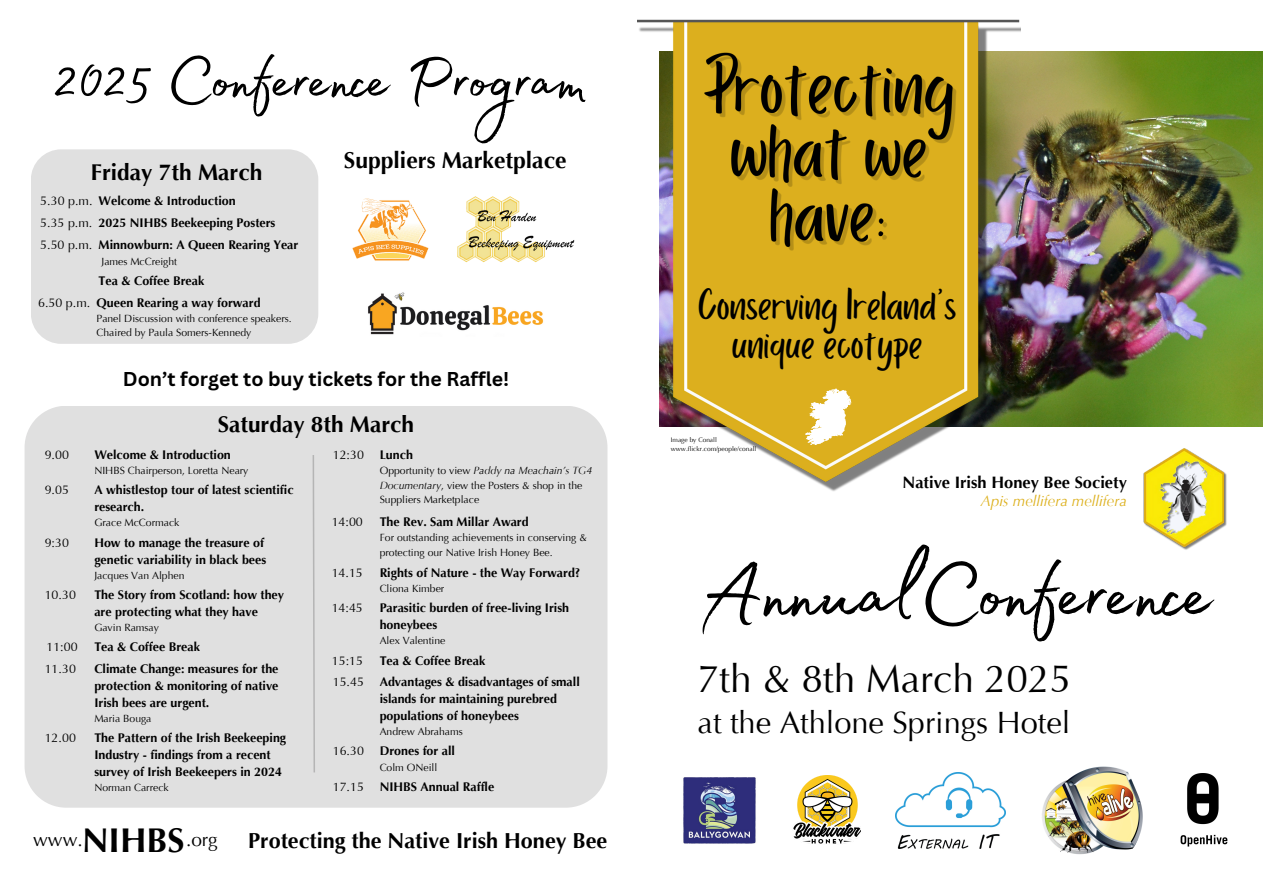
<style>
.page{position:relative;width:1263px;height:894px;background:#fff}
.page>*{position:absolute;margin:0;border:0;box-sizing:border-box;transform-origin:0 0}
.t1{font:107.55px "Madelyn Fill";color:#000}
.t2{font:81.75px "Madelyn Fill";color:#000}
.t3{font:45px/39.3px "Porcelain";color:#000;text-align:center}
.t4{font:38.85px "Optima LT Pro";color:#000}
.t5{font:700 34.2px "Optima LT Pro";color:#000}
.t6{font:30.75px "Optima LT Pro";color:#000}
.t7{font:700 22.95px "Optima LT Pro";color:#000}
.t8{font:700 22.65px "Optima LT Pro";color:#000}
.t9{font:700 21.6px "Optima LT Pro";color:#000}
.t10{font:700 19.5px "Canva Sans";color:#000}
.t11{font:19.05px "Optima LT Pro";color:#000}
.t12{font:700 16.5px "Optima LT Pro";color:#000}
.t13{font:italic 15px "Optima LT Pro";color:#ddb11e}
.t14{font:700 12.6px "Optima LT Pro";color:#000}
.t15{font:12.6px "Optima LT Pro";color:#000}
.t16{font:700 12.45px/17px "Optima LT Pro";color:#000}
.t17{font:12.45px "Optima LT Pro";color:#000}
.t18{font:10.5px "Optima LT Pro";color:#000}
.t19{font:10.35px/14.5px "Optima LT Pro";color:#000}
.t20{font:6.6px "Optima LT Pro";color:#000}
.s1{font-style:italic}
</style>
<div class="page">
<img style="left:1042px;top:766px;width:101px;height:89px">
<img style="left:896px;top:772px;width:109px;height:76px">
<img style="left:1180px;top:773px;width:47px;height:73px">
<img style="left:1021px;top:51px;width:242px;height:375px">
<img style="left:637px;top:19px;width:384px;height:472px">
<svg style="left:805px;top:388px;width:46px;height:56px"></svg>
<img style="left:1143px;top:448px;width:84px;height:102px">
<div style="left:31px;top:149px;width:287px;height:195px;background:#e0e0e0;border-radius:30px"></div>
<div style="left:25px;top:406px;width:582px;height:401px;background:#e0e0e0"></div>
<svg style="left:312px;top:453px;width:3px;height:320px"></svg>
<img style="left:368px;top:292px;width:176px;height:43px">
<img style="left:352px;top:198px;width:77px;height:63px">
<img style="left:457px;top:196px;width:118px;height:67px">
<img style="left:793px;top:775px;width:67px;height:69px">
<img style="left:683px;top:777px;width:73px;height:66px">
<img style="left:703px;top:43px;width:255px;height:226px">
<p class="t2" style="left:52px;top:18px;width:537px">2025 Conference Program</p>
<p class="t8" style="left:91px;top:163px;width:173px">Friday 7th March</p>
<p class="t15" style="left:40px;top:196px;width:54px">5.30 p.m.</p>
<p class="t14" style="left:99px;top:196px;width:139px">Welcome &amp; Introduction</p>
<p class="t17" style="left:40px;top:218px;width:54px">5.35 p.m.</p>
<p class="t16" style="left:99px;top:216px;width:178px">2025 NIHBS Beekeeping Posters</p>
<p class="t17" style="left:40px;top:240px;width:54px">5.50 p.m.</p>
<p class="t16" style="left:99px;top:238px;width:201px">Minnowburn: A Queen Rearing Year</p>
<p class="t19" style="left:102px;top:255px;width:77px">James McCreight</p>
<p class="t16" style="left:99px;top:273px;width:107px">Tea &amp; Coffee Break</p>
<p class="t17" style="left:38px;top:298px;width:54px">6.50 p.m.</p>
<p class="t16" style="left:97px;top:295px;width:166px">Queen Rearing a way forward</p>
<p class="t19" style="left:97px;top:313px;width:197px;line-height:13.8px">Panel Discussion with conference speakers.<br>Chaired by Paula Somers-Kennedy</p>
<p class="t7" style="left:344px;top:151px;width:224px">Suppliers Marketplace</p>
<p class="t10" style="left:123px;top:365px;width:388px">Don’t forget to buy tickets for the Raffle!</p>
<p class="t8" style="left:218px;top:415px;width:198px">Saturday 8th March</p>
<p class="t17" style="left:45px;top:449px;width:26px">9.00</p>
<p class="t16" style="left:94px;top:447px;width:138px">Welcome &amp; Introduction</p>
<p class="t19" style="left:94px;top:464px;width:156px">NIHBS Chairperson, Loretta Neary</p>
<p class="t17" style="left:45px;top:485px;width:26px">9.05</p>
<p class="t16" style="left:94px;top:482px;width:201px">A whistlestop tour of latest scientific research.</p>
<p class="t18" style="left:94px;top:518px;width:87px">Grace McCormack</p>
<p class="t17" style="left:45px;top:537px;width:26px">9:30</p>
<p class="t16" style="left:94px;top:535px;width:173px">How to manage the treasure of genetic variability in black bees</p>
<p class="t19" style="left:94px;top:569px;width:92px">Jacques Van Alphen</p>
<p class="t17" style="left:45px;top:590px;width:33px">10.30</p>
<p class="t16" style="left:94px;top:587px;width:191px">The Story from Scotland: how they are protecting what they have</p>
<p class="t19" style="left:94px;top:621px;width:66px">Gavin Ramsay</p>
<p class="t17" style="left:46px;top:642px;width:33px">11:00</p>
<p class="t16" style="left:94px;top:639px;width:107px">Tea &amp; Coffee Break</p>
<p class="t17" style="left:45px;top:663px;width:33px">11.30</p>
<p class="t16" style="left:94px;top:661px;width:186px;text-align:justify">Climate Change: measures for the protection &amp; monitoring of native Irish bees are urgent.</p>
<p class="t19" style="left:94px;top:712px;width:59px">Maria Bouga</p>
<p class="t17" style="left:45px;top:732px;width:33px">12.00</p>
<p class="t16" style="left:94px;top:730px;width:193px">The Pattern of the Irish Beekeeping<br>Industry - findings from a recent survey of Irish Beekeepers in 2024</p>
<p class="t19" style="left:94px;top:781px;width:76px">Norman Carreck</p>
<p class="t17" style="left:333px;top:450px;width:33px">12:30</p>
<p class="t16" style="left:380px;top:447px;width:35px">Lunch</p>
<p class="t19" style="left:380px;top:464px;width:214px">Opportunity to view <span class="s1">Paddy na Meachain’s TG4<br>Documentary</span>, view the Posters &amp; shop in the<br>Suppliers Marketplace</p>
<p class="t17" style="left:332px;top:516px;width:33px">14:00</p>
<p class="t16" style="left:380px;top:514px;width:151px">The Rev. Sam Millar Award</p>
<p class="t19" style="left:380px;top:531px;width:209px">For outstanding achievements in conserving &amp; protecting our Native Irish Honey Bee.</p>
<p class="t17" style="left:332px;top:567px;width:33px">14.15</p>
<p class="t16" style="left:380px;top:565px;width:202px">Rights of Nature - the Way Forward?</p>
<p class="t19" style="left:380px;top:582px;width:66px">Cliona Kimber</p>
<p class="t17" style="left:332px;top:602px;width:33px">14:45</p>
<p class="t16" style="left:380px;top:600px;width:191px">Parasitic burden of free-living Irish honeybees</p>
<p class="t19" style="left:380px;top:634px;width:67px">Alex Valentine</p>
<p class="t17" style="left:332px;top:655px;width:33px">15:15</p>
<p class="t16" style="left:380px;top:653px;width:107px">Tea &amp; Coffee Break</p>
<p class="t17" style="left:333px;top:677px;width:33px">15.45</p>
<p class="t17" style="left:333px;top:746px;width:33px">16.30</p>
<p class="t16" style="left:380px;top:674px;width:202px">Advantages &amp; disadvantages of small islands for maintaining purebred populations of honeybees</p>
<p class="t19" style="left:380px;top:725px;width:85px">Andrew Abrahams</p>
<p class="t16" style="left:380px;top:743px;width:77px">Drones for all</p>
<p class="t19" style="left:380px;top:760px;width:59px">Colm ONeill</p>
<p class="t17" style="left:333px;top:781px;width:33px">17.15</p>
<p class="t16" style="left:380px;top:779px;width:116px">NIHBS Annual Raffle</p>
<p class="t11" style="left:33px;top:831px;width:51px">www.</p>
<h5 class="t5" style="left:82px;top:826px;width:104px">NIHBS</h5>
<p class="t11" style="left:186px;top:831px;width:33px">.org</p>
<h3 class="t9" style="left:248px;top:832px;width:361px">Protecting the Native Irish Honey Bee</h3>
<p class="t3" style="left:698px;top:287px;width:260px">Conserving Ireland’s unique ecotype</p>
<p class="t20" style="left:671px;top:437px;width:48px">Image by Conall</p>
<p class="t20" style="left:671px;top:445px;width:87px">www.flickr.com/people/conall</p>
<h2 class="t12" style="left:902px;top:475px;width:226px">Native Irish Honey Bee Society</h2>
<p class="t13" style="left:981px;top:495px;width:148px">Apis mellifera mellifera</p>
<p class="t1" style="left:697px;top:511px;width:517px">AnnualConference</p>
<p class="t4" style="left:698px;top:663px;width:375px">7th &amp; 8th March 2025</p>
<p class="t6" style="left:698px;top:710px;width:374px">at the Athlone Springs Hotel</p>
</div>
